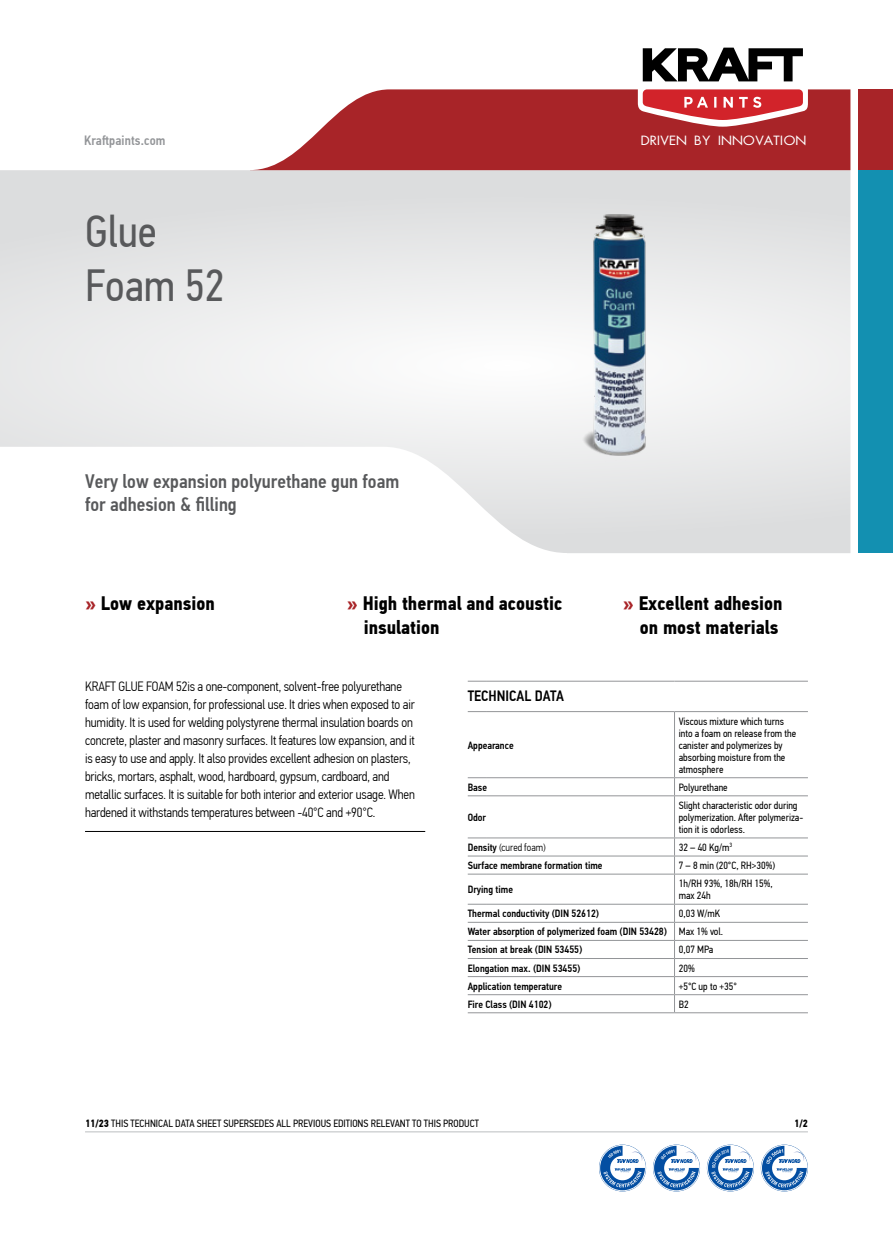
<style>
.page{position:relative;width:893px;height:1234px;background:#fff}
.page>*{position:absolute;margin:0;border:0;box-sizing:border-box;transform-origin:0 0}
.t1{font:45px/54px "PF Din Text Cond Pro";color:#58595b}
.t2{font:700 19.5px/23.4px "PF Din Text Cond Pro";color:#000;text-align:right}
.t3{font:500 19.5px/23.4px "PF Din Text Cond Pro";color:#58595b}
.t4{font:500 15px "PF Din Text Cond Pro";color:#000}
.t5{font:300 13.5px/18px "PF Din Text Cond Pro";letter-spacing:-.01em;color:#000}
.t6{font:13.5px "UB Future";color:#fff;scale:1.1 1}
.t7{font:500 13.5px "PF Din Text Cond Pro";letter-spacing:.01em;color:#939598}
.t8{font:10.5px/12px "PF Din Text Cond Pro";color:#000}
.t9{font:500 10.5px/18.1px "PF Din Text Cond Pro";color:#000}
.t10{font:300 10.5px "PF Din Text Cond Pro";color:#000}
.t11{font:700 10.5px "PF Din Text Cond Pro";color:#000}
.s1{color:#a82428}
.s2{font-weight:500}
.s3{font-weight:400}
.s4{font-weight:700}
</style>
<div class="page">
<svg style="left:0;top:170px;width:850px;height:383px;fill:#dcddde"></svg>
<svg style="left:0;top:193px;width:859px;height:344px;fill:#eceded"></svg>
<div style="left:859px;top:170px;width:34px;height:383px;background:#1390b1"></div>
<svg style="left:254px;top:89px;width:596px;height:81px;background:#b34144"></svg>
<div style="left:859px;top:89px;width:34px;height:81px;background:#a82428"></div>
<svg style="left:654px;top:1145px;width:45px;height:44px"></svg>
<svg style="left:600px;top:1145px;width:45px;height:44px"></svg>
<svg style="left:762px;top:1145px;width:45px;height:44px"></svg>
<hr style="left:85px;top:1131px;width:723px;height:1px;background:#bcbec0">
<hr style="left:85px;top:830px;width:340px;height:1px;background:#000">
<img style="left:531px;top:184px;width:178px;height:283px">
<svg style="left:468px;top:680px;width:18px;height:1px"></svg>
<hr style="left:486px;top:680px;width:188px;height:1px;background:#939598">
<hr style="left:674px;top:680px;width:134px;height:1px;background:#939598">
<svg style="left:468px;top:711px;width:18px;height:1px"></svg>
<hr style="left:486px;top:711px;width:188px;height:1px;background:#939598">
<hr style="left:674px;top:711px;width:134px;height:1px;background:#939598">
<svg style="left:468px;top:777px;width:18px;height:1px"></svg>
<hr style="left:486px;top:777px;width:188px;height:1px;background:#939598">
<hr style="left:674px;top:777px;width:134px;height:1px;background:#939598">
<svg style="left:468px;top:795px;width:18px;height:1px"></svg>
<hr style="left:486px;top:795px;width:188px;height:1px;background:#939598">
<hr style="left:674px;top:795px;width:134px;height:1px;background:#939598">
<svg style="left:468px;top:837px;width:18px;height:1px"></svg>
<hr style="left:486px;top:837px;width:188px;height:1px;background:#939598">
<hr style="left:674px;top:837px;width:134px;height:1px;background:#939598">
<svg style="left:468px;top:855px;width:18px;height:1px"></svg>
<hr style="left:486px;top:855px;width:188px;height:1px;background:#939598">
<hr style="left:674px;top:855px;width:134px;height:1px;background:#939598">
<svg style="left:468px;top:873px;width:18px;height:1px"></svg>
<hr style="left:486px;top:873px;width:188px;height:1px;background:#939598">
<hr style="left:674px;top:873px;width:134px;height:1px;background:#939598">
<svg style="left:468px;top:903px;width:18px;height:1px"></svg>
<hr style="left:486px;top:903px;width:188px;height:1px;background:#939598">
<hr style="left:674px;top:903px;width:134px;height:1px;background:#939598">
<svg style="left:468px;top:921px;width:18px;height:1px"></svg>
<hr style="left:486px;top:921px;width:188px;height:1px;background:#939598">
<hr style="left:674px;top:921px;width:134px;height:1px;background:#939598">
<hr style="left:486px;top:939px;width:188px;height:1px;background:#939598">
<hr style="left:674px;top:939px;width:134px;height:1px;background:#939598">
<hr style="left:486px;top:957px;width:188px;height:1px;background:#939598">
<hr style="left:674px;top:957px;width:134px;height:1px;background:#939598">
<hr style="left:486px;top:975px;width:188px;height:1px;background:#939598">
<hr style="left:674px;top:975px;width:134px;height:1px;background:#939598">
<svg style="left:468px;top:994px;width:18px;height:1px"></svg>
<hr style="left:486px;top:994px;width:188px;height:1px;background:#939598">
<hr style="left:674px;top:994px;width:134px;height:1px;background:#939598">
<svg style="left:468px;top:1012px;width:18px;height:1px"></svg>
<hr style="left:486px;top:1012px;width:188px;height:1px;background:#939598">
<hr style="left:674px;top:1012px;width:134px;height:1px;background:#939598">
<hr style="left:674px;top:711px;width:1px;height:66px;background:#939598">
<svg style="left:674px;top:778px;width:1px;height:17px"></svg>
<hr style="left:674px;top:796px;width:1px;height:41px;background:#939598">
<svg style="left:674px;top:838px;width:1px;height:174px"></svg>
<svg style="left:708px;top:1145px;width:45px;height:44px"></svg>
<svg style="left:638px;top:47px;width:170px;height:80px"></svg>
<p class="t7" style="left:84px;top:132px;width:83px">Kraftpaints.com</p>
<h1 class="t1" style="left:85px;top:204px;width:141px">Glue<br>Foam 52</h1>
<p class="t6" style="left:640px;top:133px;width:152px">DRIVEN BY INNOVATION</p>
<h2 class="t3" style="left:85px;top:469px;width:316px">Very low expansion polyurethane gun foam for adhesion &amp; filling</h2>
<h2 class="t2" style="left:85px;top:592px;width:131px"><span class="s1">»</span> Low expansion</h2>
<h2 class="t2" style="left:364px;top:592px;width:200px;text-align:left;text-indent:-17px"><span class="s1">»</span> High thermal and acoustic insulation</h2>
<h2 class="t2" style="left:623px;top:592px;width:161px"><span class="s1">»</span> Excellent adhesion on most materials</h2>
<p class="t5" style="left:85px;top:677px;width:331px">KRAFT GLUE FOAM 52is a one-component, solvent-free polyurethane foam of low expansion, for professional use. It dries when exposed to air humidity. It is used for welding polystyrene thermal insulation boards on concrete, plaster and masonry surfaces. It features low expansion, and it is easy to use and apply. It also provides excellent adhesion on plasters, bricks, mortars, asphalt, wood, hardboard, gypsum, cardboard, and metallic surfaces. It is suitable for both interior and exterior usage. When hardened it withstands temperatures between -40°C and +90°C.</p>
<p class="t4" style="left:468px;top:686px;width:98px">TECHNICAL DATA</p>
<p class="t9" style="left:468px;top:735px;width:47px">Appearance</p>
<p class="t8" style="left:679px;top:714px;width:119px">Viscous mixture which turns into a foam on release from the canister and polymerizes by absorbing moisture from the atmosphere</p>
<p class="t9" style="left:468px;top:778px;width:21px">Base</p>
<p class="t8" style="left:679px;top:781px;width:50px">Polyurethane</p>
<p class="t9" style="left:468px;top:808px;width:20px">Odor</p>
<p class="t8" style="left:679px;top:799px;width:126px">Slight characteristic odor during polymerization. After polymeriza&shy;tion it is odorless.</p>
<p class="t10" style="left:468px;top:841px;width:80px"><span class="s2">Density</span> (cured foam)</p>
<p class="t8" style="left:679px;top:841px;width:55px">32 – 40 Kg/m<sup>3</sup></p>
<p class="t9" style="left:468px;top:856px;width:136px">Surface membrane formation time</p>
<p class="t8" style="left:679px;top:859px;width:98px">7 – 8 min (20°C, RH&gt;30%)</p>
<p class="t9" style="left:468px;top:880px;width:47px">Drying time</p>
<p class="t8" style="left:679px;top:877px;width:96px">1h/RH 93%, 18h/RH 15%, max 24h</p>
<p class="t9" style="left:468px;top:904px;width:133px">Thermal conductivity (DIN 52612)</p>
<p class="t9" style="left:468px;top:904px;width:257px;text-indent:211px"><span class="s3">0,03 W/mK<br></span>Water absorption of polymerized foam (DIN 53428) <span class="s3">Max 1% vol.<br></span>Tension at break (DIN 53455)</p>
<p class="t8" style="left:679px;top:943px;width:36px">0,07 MPa</p>
<p class="t9" style="left:468px;top:958px;width:114px">Elongation max. (DIN 53455)</p>
<p class="t8" style="left:679px;top:961px;width:17px">20%</p>
<p class="t9" style="left:468px;top:976px;width:96px">Application temperature</p>
<p class="t8" style="left:679px;top:979px;width:60px">+5°C up to +35°</p>
<p class="t9" style="left:468px;top:994px;width:85px">Fire Class (DIN 4102)</p>
<p class="t8" style="left:679px;top:997px;width:11px">B2</p>
<p class="t8" style="left:85px;top:1117px;width:395px"><span class="s4">11/23</span> ΤHIS TECHNICAL DATA SHEET SUPERSEDES ALL PREVIOUS EDITIONS RELEVANT TO THIS PRODUCT</p>
<p class="t11" style="left:794px;top:1117px;width:15px">1/2</p>
</div>
